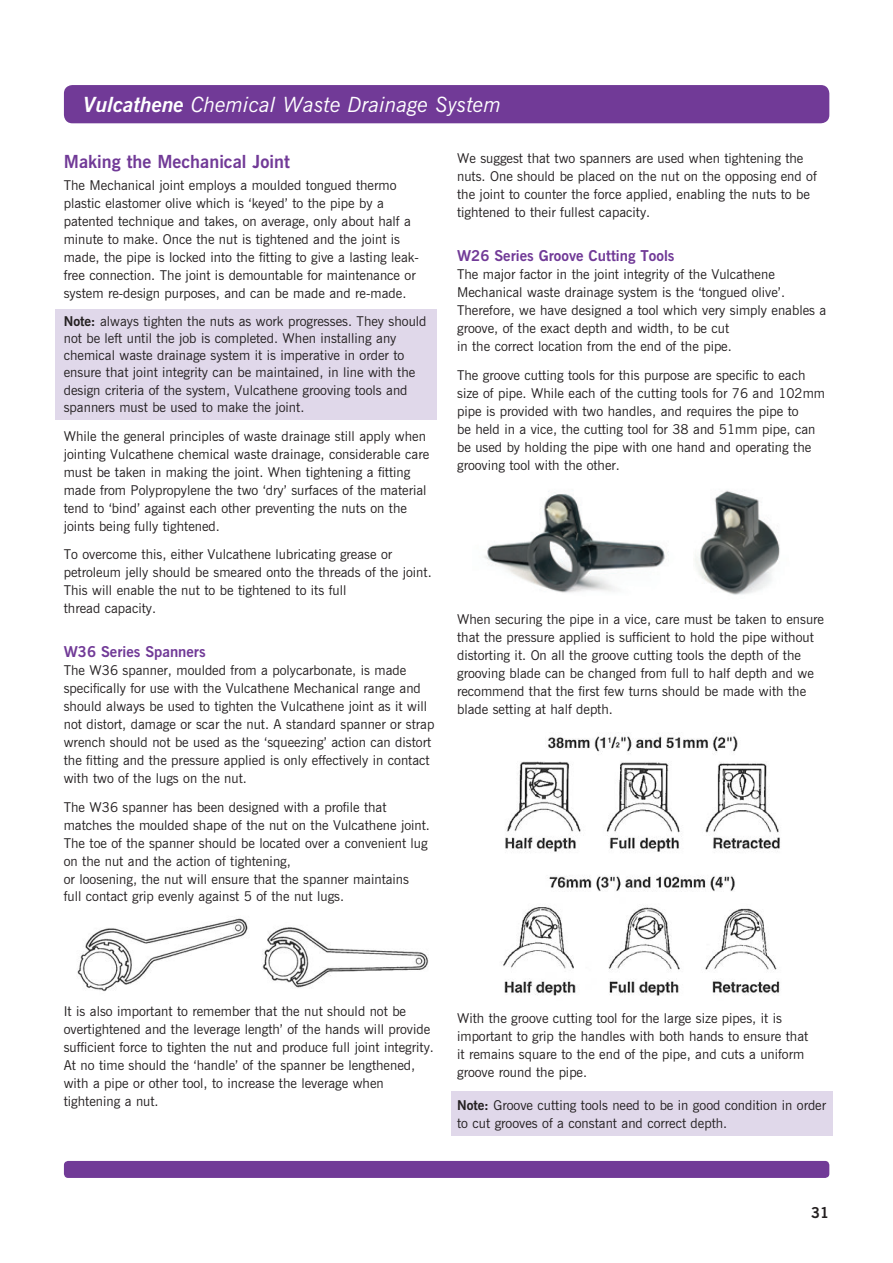
<style>
.page{position:relative;width:893px;height:1263px;background:#fff}
.page>*{position:absolute;margin:0;border:0;box-sizing:border-box;transform-origin:0 0}
.t1{font:italic 21px "News Gothic BT";color:#fff}
.t2{font:700 18px "News Gothic BT";color:#713a97}
.t3{font:700 15px "News Gothic BT";color:#713a97}
.t4{font:700 15px "News Gothic BT";color:#231f20}
.t5{font:13.5px/18px "News Gothic BT";color:#231f20}
.s1{font-weight:700}
</style>
<div class="page">
<div style="left:55px;top:309px;width:382px;height:110px;background:#e0d8ea"></div>
<div style="left:64px;top:85px;width:765px;height:38px;background:#713a97;border-radius:9px"></div>
<div style="left:64px;top:1161px;width:765px;height:17px;background:#713a97;border-radius:4px"></div>
<img style="left:77px;top:918px;width:171px;height:74px">
<img style="left:262px;top:927px;width:167px;height:61px">
<img style="left:484px;top:491px;width:185px;height:102px">
<img style="left:695px;top:490px;width:85px;height:105px">
<img style="left:505px;top:736px;width:275px;height:116px">
<img style="left:503px;top:876px;width:277px;height:120px">
<div style="left:451px;top:1091px;width:381px;height:45px;background:#e0d8ea"></div>
<p class="t1" style="left:84px;top:92px;width:419px"><span class="s1">Vulcathene</span> Chemical Waste Drainage System</p>
<p class="t2" style="left:64px;top:150px;width:228px">Making the Mechanical Joint</p>
<p class="t5" style="left:64px;top:176px;width:357px">The Mechanical joint employs a moulded tongued thermo plastic elastomer olive which is ‘keyed’ to the pipe by a patented technique and takes, on average, only about half a minute to make. Once the nut is tightened and the joint is made, the pipe is locked into the fitting to give a lasting leak&shy;free connection. The joint is demountable for maintenance or system re-design purposes, and can be made and re-made.</p>
<p class="t5" style="left:64px;top:312px;width:364px;line-height:17.2px"><span class="s1">Note:</span> always tighten the nuts as work progresses. They should not be left until the job is completed. When installing any chemical waste drainage system it is imperative in order to ensure that joint integrity can be maintained, in line with the design criteria of the system, Vulcathene grooving tools and spanners must be used to make the joint.</p>
<p class="t5" style="left:64px;top:427px;width:367px">While the general principles of waste drainage still apply when jointing Vulcathene chemical waste drainage, considerable care must be taken in making the joint. When tightening a fitting made from Polypropylene the two ‘dry’ surfaces of the material tend to ‘bind’ against each other preventing the nuts on the joints being fully tightened.</p>
<p class="t5" style="left:64px;top:545px;width:369px">To overcome this, either Vulcathene lubricating grease or petroleum jelly should be smeared onto the threads of the joint.<br>This will enable the nut to be tightened to its full<br>thread capacity.</p>
<p class="t3" style="left:64px;top:642px;width:143px">W36 Series Spanners</p>
<p class="t5" style="left:64px;top:661px;width:372px">The W36 spanner, moulded from a polycarbonate, is made specifically for use with the Vulcathene Mechanical range and should always be used to tighten the Vulcathene joint as it will not distort, damage or scar the nut. A standard spanner or strap wrench should not be used as the ‘squeezing’ action can distort the fitting and the pressure applied is only effectively in contact with two of the lugs on the nut.</p>
<p class="t5" style="left:64px;top:798px;width:368px">The W36 spanner has been designed with a profile that matches the moulded shape of the nut on the Vulcathene joint.<br>The toe of the spanner should be located over a convenient lug on the nut and the action of tightening,<br>or loosening, the nut will ensure that the spanner maintains full contact grip evenly against 5 of the nut lugs.</p>
<p class="t5" style="left:457px;top:149px;width:361px">We suggest that two spanners are used when tightening the nuts. One should be placed on the nut on the opposing end of the joint to counter the force applied, enabling the nuts to be tightened to their fullest capacity.</p>
<p class="t3" style="left:457px;top:247px;width:219px">W26 Series Groove Cutting Tools</p>
<p class="t5" style="left:457px;top:265px;width:371px">The major factor in the joint integrity of the Vulcathene Mechanical waste drainage system is the ‘tongued olive’.<br>Therefore, we have designed a tool which very simply enables a groove, of the exact depth and width, to be cut<br>in the correct location from the end of the pipe.</p>
<p class="t5" style="left:457px;top:366px;width:369px">The groove cutting tools for this purpose are specific to each size of pipe. While each of the cutting tools for 76 and 102mm pipe is provided with two handles, and requires the pipe to<br>be held in a vice, the cutting tool for 38 and 51mm pipe, can be used by holding the pipe with one hand and operating the grooving tool with the other.</p>
<p class="t5" style="left:457px;top:610px;width:368px">When securing the pipe in a vice, care must be taken to ensure that the pressure applied is sufficient to hold the pipe without distorting it. On all the groove cutting tools the depth of the grooving blade can be changed from full to half depth and we recommend that the first few turns should be made with the blade setting at half depth.</p>
<p class="t5" style="left:64px;top:1002px;width:372px">It is also important to remember that the nut should not be overtightened and the leverage length’ of the hands will provide sufficient force to tighten the nut and produce full joint integrity.<br>At no time should the ‘handle’ of the spanner be lengthened, with a pipe or other tool, to increase the leverage when tightening a nut.</p>
<p class="t5" style="left:457px;top:1009px;width:353px">With the groove cutting tool for the large size pipes, it is important to grip the handles with both hands to ensure that it remains square to the end of the pipe, and cuts a uniform groove round the pipe.</p>
<p class="t5" style="left:457px;top:1096px;width:371px"><span class="s1">Note:</span> Groove cutting tools need to be in good condition in order to cut grooves of a constant and correct depth.</p>
<p class="t4" style="left:811px;top:1203px;width:20px">31</p>
</div>
